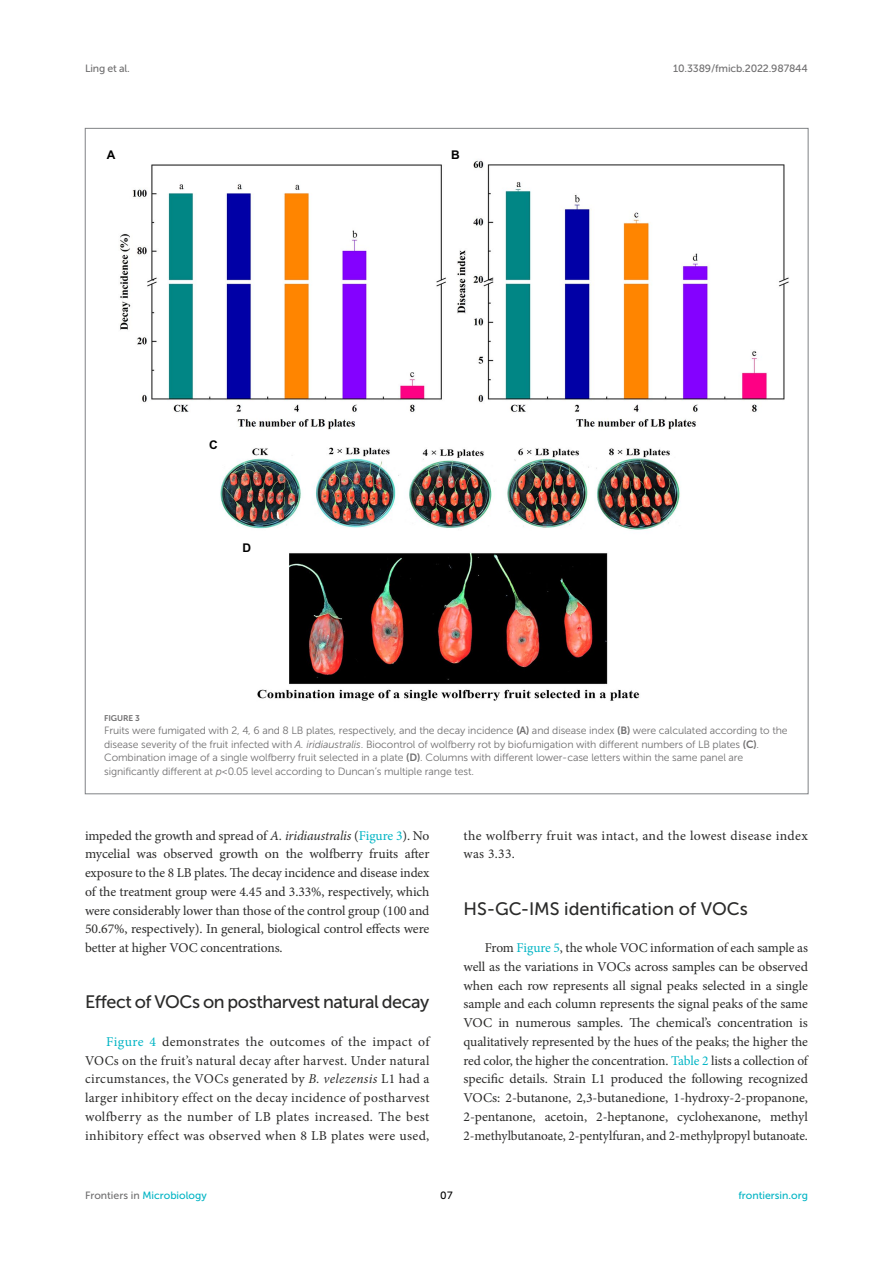
<style>
.page{position:relative;width:893px;height:1263px;background:#fff}
.page>*{position:absolute;margin:0;border:0;box-sizing:border-box;transform-origin:0 0}
.HEAD_2{font:18px "Museo Sans 500";letter-spacing:-.025em;color:#2b2b2a}
.HEAD_2-2{font:18px "Museo Sans 500";color:#2b2b2a}
.TEXT_FLUSH{font:13.5px/18.8px "Minion Pro";letter-spacing:.01em;color:#2b2b2a;text-align:justify}
.t1{font:700 12px "Arial";color:#000}
.FIG_LEG{font:10.5px/13.5px "Museo Sans 300";letter-spacing:-.01em;color:#706f70}
.t2{font:10.5px "Museo Sans 500";color:#00b4c4}
.t3{font:10.5px "Museo Sans 500";letter-spacing:-.015em;color:#706f70}
.t4{font:10.5px "Museo Sans 500";color:#000}
.FIG_HD{font:8.25px "Museo Sans 700";letter-spacing:-.01em;color:#706f70}
.s1{font-family:"Museo Sans 700"}
.s2{font-style:italic}
.s3{color:#00b4c4}
.s4{color:#706f70}
</style>
<div class="page">
<img style="left:120px;top:160px;width:669px;height:541px">
<p class="t3" style="left:85px;top:63px;width:46px">Ling et al.</p>
<p class="t3" style="left:673px;top:63px;width:136px">10.3389/fmicb.2022.987844</p>
<p class="t1" style="left:107px;top:146px;width:10px">A</p>
<p class="t1" style="left:209px;top:436px;width:10px">C</p>
<p class="t1" style="left:243px;top:540px;width:10px">D</p>
<p class="t1" style="left:451px;top:146px;width:10px">B</p>
<p class="FIG_HD" style="left:104px;top:713px;width:37px">FIGURE 3</p>
<p class="FIG_LEG" style="left:104px;top:724px;width:685px">Fruits were fumigated with 2, 4, 6 and 8 LB plates, respectively, and the decay incidence <span class="s1">(A)</span> and disease index <span class="s1">(B)</span> were calculated according to the disease severity of the fruit infected with <span class="s2">A. iridiaustralis</span>. Biocontrol of wolfberry rot by biofumigation with different numbers of LB plates <span class="s1">(C)</span>.<br>Combination image of a single wolfberry fruit selected in a plate <span class="s1">(D)</span>. Columns with different lower-case letters within the same panel are significantly different at <span class="s2">p</span> &lt; 0.05 level according to Duncan’s multiple range test.</p>
<p class="TEXT_FLUSH" style="left:85px;top:826px;width:346px">impeded the growth and spread of <span class="s2">A. iridiaustralis</span> (<span class="s3">Figure 3</span>). No mycelial was observed growth on the wolfberry fruits after exposure to the 8 LB plates. The decay incidence and disease index of the treatment group were 4.45 and 3.33%, respectively, which were considerably lower than those of the control group (100 and 50.67%, respectively). In general, biological control effects were better at higher VOC concentrations.</p>
<p class="HEAD_2" style="left:85px;top:992px;width:346px">Effect of VOCs on postharvest natural decay</p>
<p class="TEXT_FLUSH" style="left:85px;top:1032px;width:346px;text-indent:21px"><span class="s3">Figure 4</span> demonstrates the outcomes of the impact of VOCs on the fruit’s natural decay after harvest. Under natural circumstances, the VOCs generated by <span class="s2">B. velezensis</span> L1 had a larger inhibitory effect on the decay incidence of postharvest wolfberry as the number of LB plates increased. The best inhibitory effect was observed when 8 LB plates were used,</p>
<p class="TEXT_FLUSH" style="left:463px;top:826px;width:346px">the wolfberry fruit was intact, and the lowest disease index was 3.33.</p>
<p class="HEAD_2-2" style="left:463px;top:898px;width:286px">HS-GC-IMS identification of VOCs</p>
<p class="TEXT_FLUSH" style="left:463px;top:938px;width:346px;text-indent:21px">From <span class="s3">Figure 5</span>, the whole VOC information of each sample as well as the variations in VOCs across samples can be observed when each row represents all signal peaks selected in a single sample and each column represents the signal peaks of the same VOC in numerous samples. The chemical’s concentration is qualitatively represented by the hues of the peaks; the higher the red color, the higher the concentration. <span class="s3">Table 2</span> lists a collection of specific details. Strain L1 produced the following recognized VOCs: 2-butanone, 2,3-butanedione, 1-hydroxy-2-propanone, 2-pentanone, acetoin, 2-heptanone, cyclohexanone, methyl 2-methylbutanoate, 2-pentylfuran, and 2-methylpropyl butanoate.</p>
<p class="t2" style="left:85px;top:1190px;width:123px"><span class="s4">Frontiers in</span> Microbiology</p>
<p class="t4" style="left:440px;top:1190px;width:14px">07</p>
<p class="t2" style="left:738px;top:1190px;width:71px">frontiersin.org</p>
</div>
